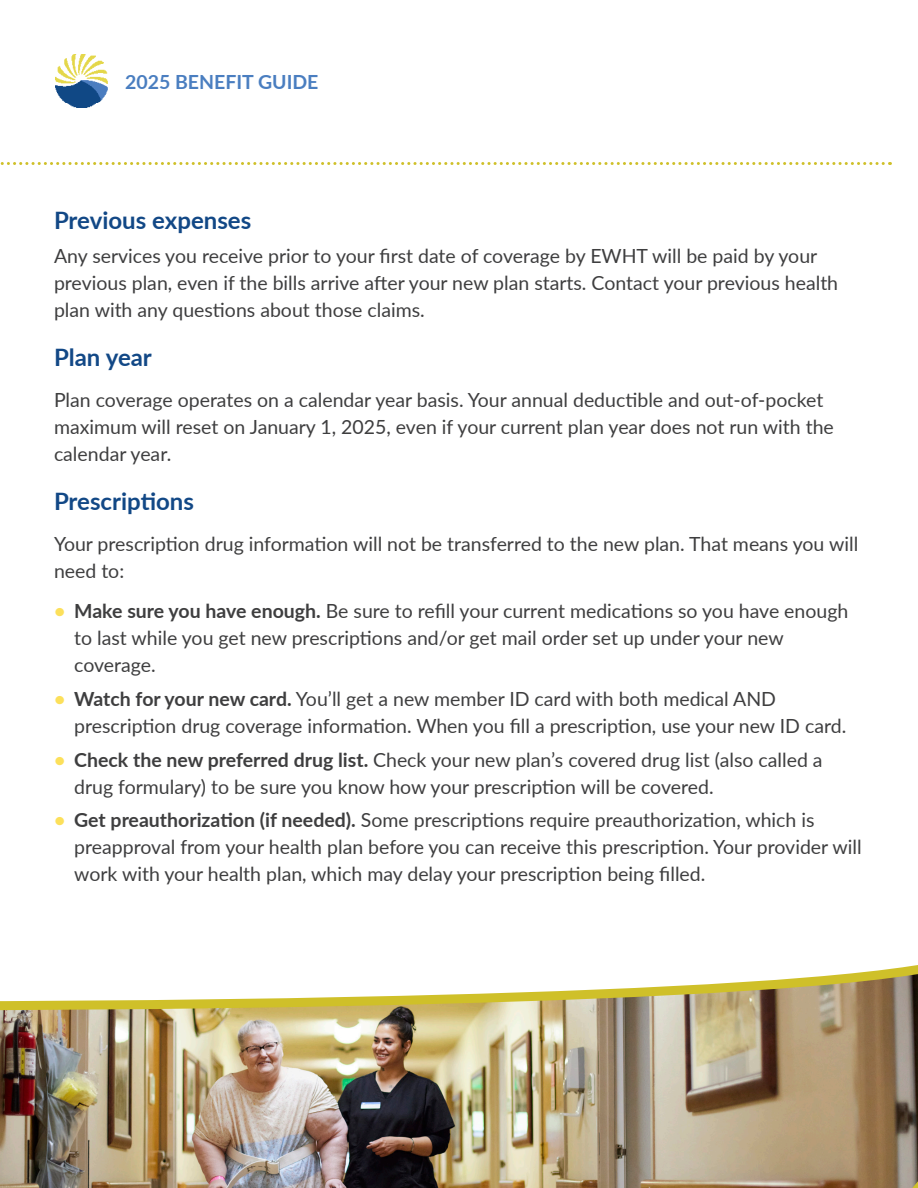
<style>
.page{position:relative;width:918px;height:1188px;background:#fff}
.page>*{position:absolute;margin:0;border:0;box-sizing:border-box;transform-origin:0 0}
._16pt_Navy_Large_Body_Subhead{font:700 24px "Lato";color:#124886}
.Body_Bullet{font:700 24px "Lato";color:#124886}
.Body_13pt{font:19.5px/27px "Lato";color:#3e3e3f}
.t1{font:700 19.5px "Lato";color:#4a7ec0}
.s1{font-weight:700;color:#fce05b}
.s2{font-weight:700}
</style>
<div class="page">
<img style="left:56px;top:54px;width:52px;height:54px">
<svg style="left:0;top:162px;width:891px;height:3px"></svg>
<img style="left:0;top:965px;width:918px;height:223px">
<p class="t1" style="left:125px;top:68px;width:195px">2025 BENEFIT GUIDE</p>
<p class="Body_Bullet" style="left:54px;top:202px;width:199px">Previous expenses</p>
<p class="Body_13pt" style="left:54px;top:241px;width:786px">Any services you receive prior to your first date of coverage by EWHT will be paid by your previous plan, even if the bills arrive after your new plan starts. Contact your previous health plan with any questions about those claims.</p>
<p class="_16pt_Navy_Large_Body_Subhead" style="left:54px;top:340px;width:99px">Plan year</p>
<p class="Body_13pt" style="left:54px;top:385px;width:781px">Plan coverage operates on a calendar year basis. Your annual deductible and out-of-pocket maximum will reset on January 1, 2025, even if your current plan year does not run with the calendar year.</p>
<p class="_16pt_Navy_Large_Body_Subhead" style="left:54px;top:484px;width:141px">Prescriptions</p>
<p class="Body_13pt" style="left:54px;top:529px;width:806px">Your prescription drug information will not be transferred to the new plan. That means you will need to:</p>
<p class="Body_13pt" style="left:74px;top:597px;width:776px;text-indent:-20px"><span class="s1">•</span> <span class="s2">Make sure you have enough.</span> Be sure to refill your current medications so you have enough to last while you get new prescriptions and/or get mail order set up under your new coverage.</p>
<p class="Body_13pt" style="left:74px;top:684px;width:774px;text-indent:-20px"><span class="s1">•</span> <span class="s2">Watch for your new card.</span> You’ll get a new member ID card with both medical AND prescription drug coverage information. When you fill a prescription, use your new ID card.</p>
<p class="Body_13pt" style="left:74px;top:745px;width:750px;text-indent:-20px"><span class="s1">•</span> <span class="s2">Check the new preferred drug list.</span> Check your new plan’s covered drug list (also called a drug formulary) to be sure you know how your prescription will be covered.</p>
<p class="Body_13pt" style="left:74px;top:806px;width:789px;text-indent:-20px"><span class="s1">•</span> <span class="s2">Get preauthorization (if needed).</span> Some prescriptions require preauthorization, which is preapproval from your health plan before you can receive this prescription. Your provider will work with your health plan, which may delay your prescription being filled.</p>
</div>
